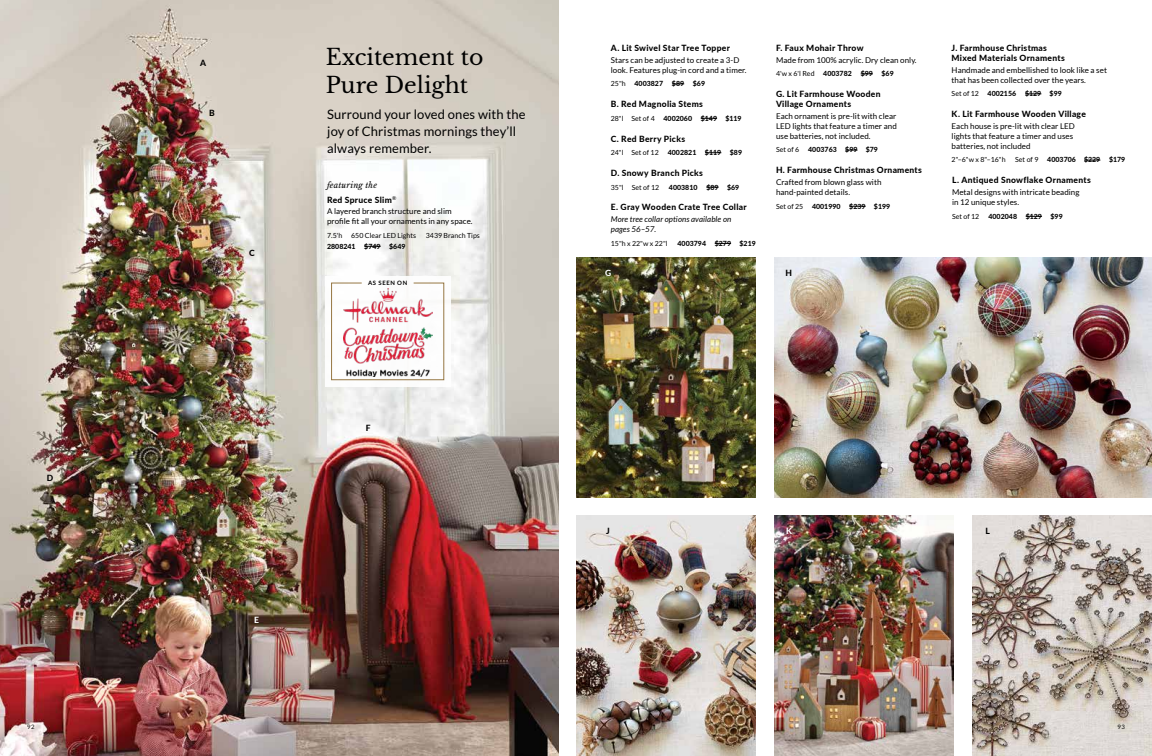
<style>
.page{position:relative;width:1152px;height:756px;background:#fff}
.page>*{position:absolute;margin:0;border:0;box-sizing:border-box;transform-origin:0 0}
.t1{font:22px/28px "Libre Baskerville";color:#000}
.t2{font:13px/17px "Lato";letter-spacing:.01em;color:#000}
.t3{font:800 8.5px/10px "Lato";letter-spacing:.035em;color:#000}
.t4{font:800 8.5px "Lato";color:#fff}
.t5{font:8px/10px "Lato";letter-spacing:.005em;color:#000}
.t6{font:italic 8px/10px "Lato";letter-spacing:.01em;color:#000}
.t7{font:italic 8px "Libre Baskerville";letter-spacing:.025em;color:#000}
.t8{font:800 7px "Lato";letter-spacing:.005em;color:#000}
.t9{font:7px "Lato";letter-spacing:.005em;color:#000}
.t10{font:700 6px "Lato";letter-spacing:.1em;color:#000}
.t11{font:6px "Lato";color:#000}
.s1{font-weight:800}
.s2{font-weight:400}
</style>
<div class="page">
<img style="left:576px;top:516px;width:180px;height:240px">
<img style="left:774px;top:516px;width:180px;height:240px">
<img style="left:972px;top:516px;width:180px;height:240px">
<img style="left:576px;top:258px;width:180px;height:240px">
<img style="left:774px;top:258px;width:378px;height:240px">
<img style="left:0;top:0;width:558px;height:756px">
<svg style="left:1025px;top:94px;width:16px;height:1px"></svg>
<svg style="left:849px;top:206px;width:17px;height:1px"></svg>
<svg style="left:845px;top:150px;width:13px;height:1px"></svg>
<svg style="left:706px;top:187px;width:13px;height:1px"></svg>
<svg style="left:861px;top:74px;width:12px;height:1px"></svg>
<svg style="left:705px;top:152px;width:16px;height:1px"></svg>
<svg style="left:701px;top:118px;width:16px;height:1px"></svg>
<svg style="left:1084px;top:160px;width:16px;height:1px"></svg>
<svg style="left:1026px;top:216px;width:16px;height:1px"></svg>
<svg style="left:715px;top:243px;width:16px;height:1px"></svg>
<svg style="left:672px;top:84px;width:12px;height:1px"></svg>
<svg style="left:364px;top:246px;width:17px;height:1px"></svg>
<div style="left:325px;top:276px;width:126px;height:111px;background:#fff"></div>
<svg style="left:331px;top:283px;width:113px;height:97px"></svg>
<img style="left:343px;top:288px;width:89px;height:88px">
<p class="t3" style="left:47px;top:472px;width:8px">D</p>
<p class="t3" style="left:200px;top:58px;width:7px">A</p>
<p class="t3" style="left:209px;top:108px;width:7px">B</p>
<p class="t3" style="left:249px;top:247px;width:7px">C</p>
<h1 class="t1" style="left:326px;top:44px;width:159px">Excitement to<br>Pure Delight</h1>
<h2 class="t2" style="left:327px;top:106px;width:200px">Surround your loved ones with the joy of Christmas mornings they’ll always remember.</h2>
<p class="t7" style="left:327px;top:180px;width:52px">featuring the</p>
<p class="t3" style="left:327px;top:194px;width:71px">Red Spruce Slim<sup>®</sup></p>
<p class="t5" style="left:327px;top:206px;width:147px">A layered branch structure and slim profile fit all your ornaments in any space.</p>
<p class="t9" style="left:327px;top:232px;width:17px">7.5'h</p>
<p class="t9" style="left:351px;top:232px;width:66px">650 Clear LED Lights</p>
<p class="t9" style="left:426px;top:232px;width:56px">3439 Branch Tips</p>
<p class="t8" style="left:327px;top:241px;width:80px">2808241 $749 $649</p>
<p class="t10" style="left:368px;top:280px;width:41px">AS SEEN ON</p>
<p class="t3" style="left:366px;top:423px;width:6px">F</p>
<p class="t4" style="left:254px;top:613px;width:6px">E</p>
<p class="t3" style="left:611px;top:42px;width:121px">A. Lit Swivel Star Tree Topper</p>
<p class="t5" style="left:611px;top:55px;width:137px">Stars can be adjusted to create a 3-D look. Features plug-in cord and a timer.</p>
<p class="t9" style="left:611px;top:80px;width:16px">25"h</p>
<p class="t8" style="left:635px;top:78px;width:30px">4003827</p>
<p class="t8" style="left:672px;top:78px;width:35px">$89 $69</p>
<p class="t3" style="left:776px;top:42px;width:89px">F. Faux Mohair Throw</p>
<p class="t5" style="left:776px;top:55px;width:142px">Made from 100% acrylic. Dry clean only.</p>
<p class="t9" style="left:776px;top:70px;width:77px">4'w x 6'l Red <span class="s1">4003782</span></p>
<p class="t8" style="left:861px;top:68px;width:35px">$99 $69</p>
<p class="t3" style="left:952px;top:42px;width:115px">J. Farmhouse Christmas<br>Mixed Materials Ornaments</p>
<p class="t5" style="left:952px;top:65px;width:157px">Handmade and embellished to look like a set that has been collected over the years.</p>
<p class="t9" style="left:952px;top:90px;width:66px">Set of 12 <span class="s1">4002156</span></p>
<p class="t8" style="left:1025px;top:88px;width:38px">$129 $99</p>
<p class="t3" style="left:776px;top:89px;width:106px">G. Lit Farmhouse Wooden<br>Village Ornaments</p>
<p class="t5" style="left:776px;top:111px;width:122px;text-align:justify">Each ornament is pre-lit with clear LED lights that feature a timer and use batteries, not included.</p>
<p class="t9" style="left:776px;top:146px;width:25px">Set of 6</p>
<p class="t8" style="left:808px;top:145px;width:71px">4003763 $99 $79</p>
<p class="t3" style="left:611px;top:99px;width:94px">B. Red Magnolia Stems</p>
<p class="t9" style="left:611px;top:114px;width:45px">28"l Set of 4</p>
<p class="t8" style="left:663px;top:113px;width:80px">4002060 $149 $119</p>
<p class="t3" style="left:952px;top:109px;width:136px">K. Lit Farmhouse Wooden Village</p>
<p class="t5" style="left:952px;top:121px;width:125px">Each house is pre-lit with clear LED lights that feature a timer and uses batteries, not included</p>
<p class="t9" style="left:952px;top:156px;width:55px">2"–6"w x 8"–16"h</p>
<p class="t9" style="left:1015px;top:156px;width:25px">Set of 9</p>
<p class="t8" style="left:1047px;top:155px;width:80px">4003706 $229 $179</p>
<p class="t3" style="left:952px;top:175px;width:140px">L. Antiqued Snowflake Ornaments</p>
<p class="t5" style="left:952px;top:187px;width:129px">Metal designs with intricate beading in 12 unique styles.</p>
<p class="t9" style="left:952px;top:212px;width:29px">Set of 12</p>
<p class="t8" style="left:988px;top:211px;width:76px">4002048 $129 $99</p>
<p class="t3" style="left:611px;top:133px;width:76px">C. Red Berry Picks</p>
<p class="t9" style="left:611px;top:149px;width:49px">24"l Set of 12</p>
<p class="t8" style="left:668px;top:147px;width:76px">4002821 $119 $89</p>
<p class="t3" style="left:776px;top:165px;width:148px">H. Farmhouse Christmas Ornaments</p>
<p class="t5" style="left:776px;top:177px;width:107px">Crafted from blown glass with hand-painted details.</p>
<p class="t8" style="left:776px;top:201px;width:116px"><span class="s2">Set of 25</span> 4001990 $239 $199</p>
<p class="t3" style="left:611px;top:167px;width:94px">D. Snowy Branch Picks</p>
<p class="t9" style="left:611px;top:183px;width:50px">35"l Set of 12</p>
<p class="t8" style="left:669px;top:182px;width:30px">4003810</p>
<p class="t8" style="left:706px;top:182px;width:34px">$89 $69</p>
<p class="t3" style="left:611px;top:202px;width:137px">E. Gray Wooden Crate Tree Collar</p>
<p class="t6" style="left:611px;top:215px;width:122px">More tree collar options available on pages 56–57.</p>
<p class="t9" style="left:611px;top:239px;width:58px">15"h x 22"w x 22"l</p>
<p class="t8" style="left:677px;top:238px;width:80px">4003794 $279 $219</p>
<p class="t4" style="left:605px;top:267px;width:8px">G</p>
<p class="t3" style="left:606px;top:525px;width:5px">J</p>
<p class="t3" style="left:785px;top:268px;width:8px">H</p>
<p class="t4" style="left:786px;top:525px;width:7px">K</p>
<p class="t3" style="left:986px;top:525px;width:6px">L</p>
<p class="t11" style="left:27px;top:723px;width:9px">92</p>
<p class="t11" style="left:1117px;top:723px;width:9px">93</p>
</div>
